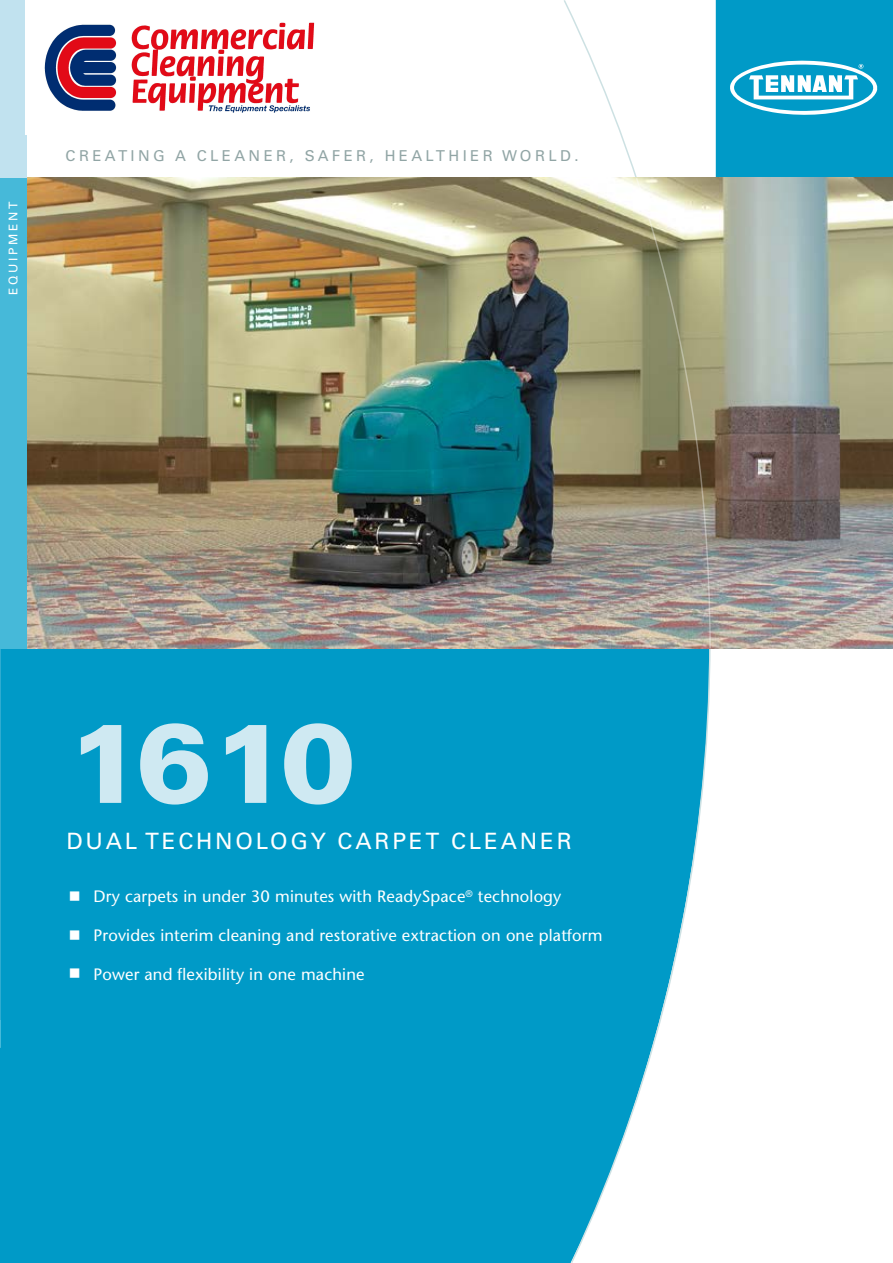
<style>
.page{position:relative;width:893px;height:1263px;background:#fff}
.page>*{position:absolute;margin:0;border:0;box-sizing:border-box;transform-origin:0 0}
.t1{font:900 112.5px "Univers";color:#cfe9f2}
.t2{font:22.5px "Univers";letter-spacing:.125em;color:#fff}
.t3{font:16.5px "Stone Sans";letter-spacing:.01em;color:#fff}
.t4{font:15px "Univers";letter-spacing:.225em;color:#91a5a5}
.t5{font:12px "Univers";letter-spacing:.225em;color:#fff}
</style>
<div class="page">
<div style="left:0;top:649px;width:893px;height:614px;background:#009ac7"></div>
<div style="left:711px;top:650px;width:182px;height:613px;background:#fff"></div>
<svg style="left:564px;top:0;width:147px;height:1263px"></svg>
<svg style="left:0;top:1020px;width:1px;height:27px"></svg>
<svg style="left:564px;top:1261px;width:10px;height:2px"></svg>
<img style="left:26px;top:177px;width:609px;height:472px">
<div style="left:0;top:177px;width:26px;height:472px;background:#46b9d9"></div>
<div style="left:0;top:0;width:26px;height:177px;background:#c1e2ef"></div>
<img style="left:635px;top:0;width:258px;height:650px">
<img style="left:44px;top:22px;width:271px;height:91px">
<p class="t5" style="left:6px;top:295px;width:95px;rotate:-90deg">EQUIPMENT</p>
<p class="t4" style="left:66px;top:147px;width:514px">CREATING A CLEANER, SAFER, HEALTHIER WORLD.</p>
<h1 class="t1" style="left:66px;top:693px;width:290px">1610</h1>
<h2 class="t2" style="left:66px;top:827px;width:507px">DUAL TECHNOLOGY CARPET CLEANER</h2>
<p class="t3" style="left:93px;top:887px;width:469px">Dry carpets in under 30 minutes with ReadySpace<sup>®</sup> technology</p>
<p class="t3" style="left:93px;top:925px;width:511px">Provides interim cleaning and restorative extraction on one platform</p>
<p class="t3" style="left:93px;top:964px;width:273px">Power and flexibility in one machine</p>
</div>
